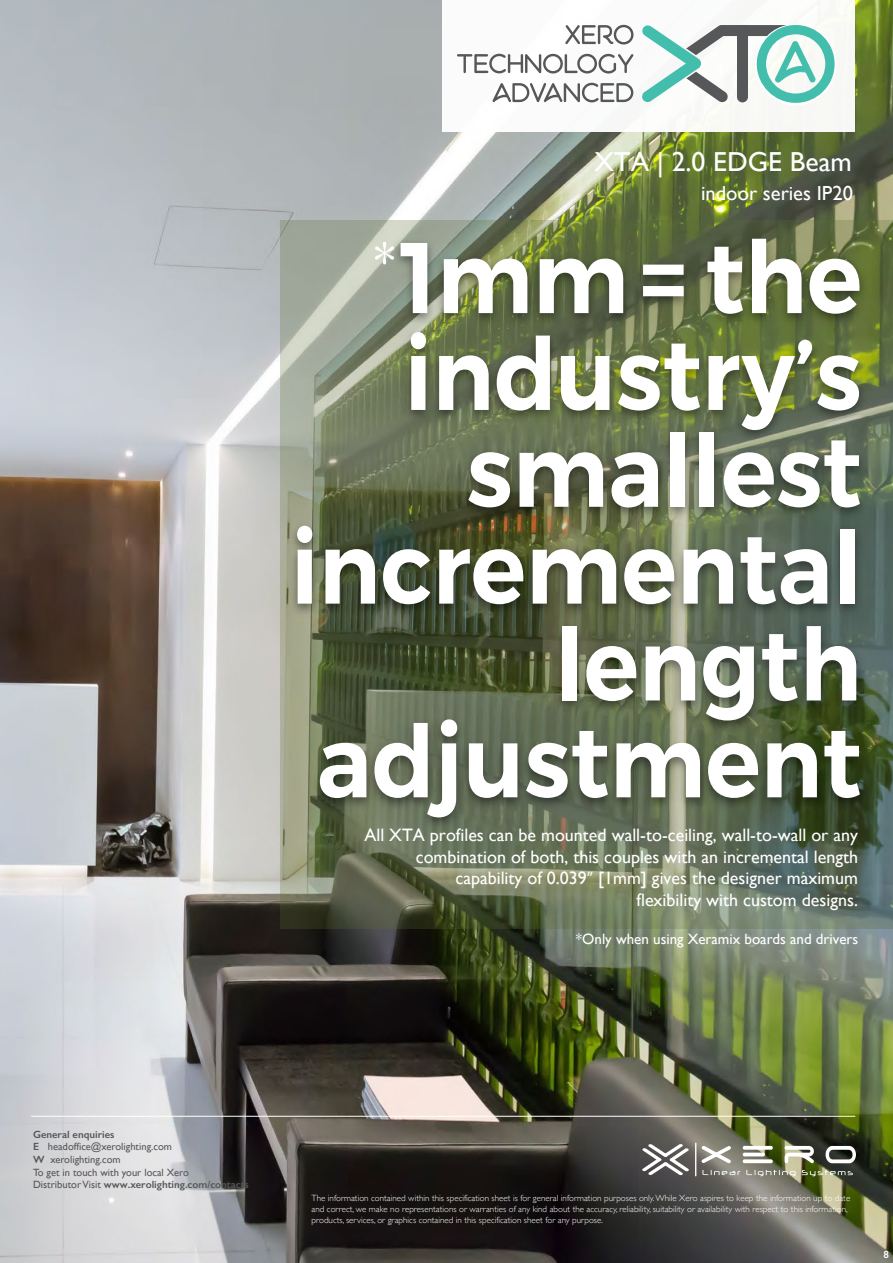
<style>
.page{position:relative;width:893px;height:1263px;background:#fff}
.page>*{position:absolute;margin:0;border:0;box-sizing:border-box;transform-origin:0 0}
.t1{font:600 100.2px/96.9px "Montserrat";color:#fff;text-align:right;scale:.92 1}
.t2{font:50.25px "Gill Sans";color:#fff}
.t3{font:27.45px "Gill Sans";color:#fff}
.t4{font:20.4px "Gill Sans";color:#fff}
.t5{font:18px/21.6px "Gill Sans";color:#fff;text-align:right}
.t6{font:15px "Gill Sans";color:#fff}
.t7{font:10.5px/12.6px "Gill Sans";color:#565759}
.t8{font:600 10.5px "Gill Sans";color:#fff}
.t9{font:300 9px/10.8px "Gill Sans";color:#fff}
.s1{font-family:"Myriad Pro"}
.s2{font-weight:600}
</style>
<div class="page">
<img style="left:0;top:0;width:893px;height:1263px">
<svg style="left:875px;top:220px;width:18px;height:708px;background:#5b6e5a"></svg>
<svg style="left:702px;top:1170px;width:38px;height:5px"></svg>
<svg style="left:746px;top:1170px;width:50px;height:6px"></svg>
<svg style="left:802px;top:1170px;width:51px;height:6px"></svg>
<svg style="left:785px;top:1146px;width:29px;height:17px"></svg>
<svg style="left:825px;top:1146px;width:31px;height:17px"></svg>
<svg style="left:743px;top:1146px;width:30px;height:17px"></svg>
<svg style="left:702px;top:1146px;width:29px;height:17px"></svg>
<hr style="left:695px;top:1143px;width:1px;height:33px;background:#fff">
<svg style="left:642px;top:1144px;width:47px;height:31px"></svg>
<hr style="left:31px;top:1116px;width:824px;height:1px;background:#fff">
<img style="left:278px;top:219px;width:597px;height:721px">
<div style="left:442px;top:1px;width:412px;height:131px;background:#fbfbfb"></div>
<svg style="left:642px;top:25px;width:193px;height:78px"></svg>
<svg style="left:565px;top:25px;width:68px;height:20px"></svg>
<svg style="left:457px;top:54px;width:177px;height:20px"></svg>
<svg style="left:492px;top:83px;width:141px;height:19px"></svg>
<h3 class="t3" style="left:594px;top:145px;width:259px">XTA | 2.0 EDGE Beam</h3>
<h3 class="t4" style="left:701px;top:182px;width:153px">indoor series IP20</h3>
<h1 class="t1" style="left:291px;top:230px;width:622px">1mm = the industry’s smallest incremental length adjustment</h1>
<h3 class="t5" style="left:364px;top:824px;width:495px">All XTA profiles can be mounted wall-to-ceiling, wall-to-wall or any combination of both, this couples with an incremental length capability of 0.039<span class="s1">”</span> [1mm] gives the designer maximum<br>flexibility with custom designs.</h3>
<h2 class="t2" style="left:374px;top:232px;width:22px">*</h2>
<h3 class="t6" style="left:576px;top:930px;width:284px">*Only when using Xeramix boards and drivers</h3>
<p class="t7" style="left:33px;top:1128px;width:217px"><span class="s2">General enquiries<br>E</span> headoffice@xerolighting.com<br><span class="s2">W</span> xerolighting.com<br>To get in touch with your local Xero<br>Distributor Visit <span class="s2">www.xerolighting.com/contacts</span></p>
<p class="t9" style="left:312px;top:1192px;width:540px">The information contained within this specification sheet is for general information purposes only. While Xero aspires to keep the information up to date and correct, we make no representations or warranties of any kind about the accuracy, reliability, suitability or availability with respect to this information, products, services, or graphics contained in this specification sheet for any purpose.</p>
<p class="t8" style="left:883px;top:1248px;width:7px">8</p>
</div>
